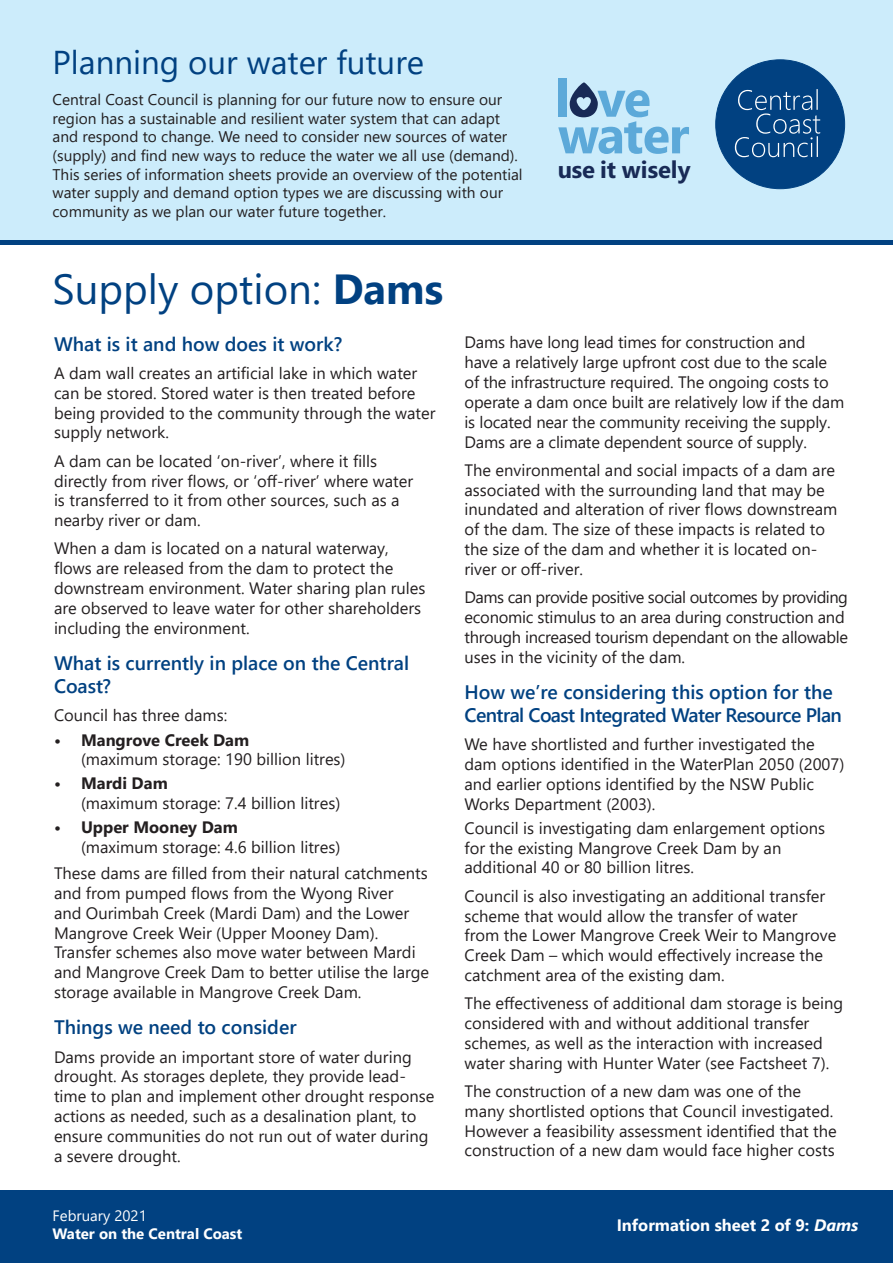
<style>
.page{position:relative;width:893px;height:1263px;background:#fff}
.page>*{position:absolute;margin:0;border:0;box-sizing:border-box;transform-origin:0 0}
.t1{font:42px "Segoe UI";color:#014181}
.t2{font:33px "Segoe UI";color:#014181}
.t3{font:700 23.85px "Segoe UI";color:#182a56}
.t4{font:600 19.5px/23.4px "Segoe UI";color:#014181}
.t5{font:600 19.5px/23.4px "Segoe UI";letter-spacing:-.03em;color:#014181}
.t6{font:16.5px/19.8px "Segoe UI";color:#231f20}
.t7{font:16.5px/19.8px "Segoe UI";letter-spacing:-.02em;color:#231f20}
.t8{font:700 16.5px "Segoe UI";color:#fff}
.t9{font:15.45px/18.6px "Segoe UI";color:#231f20}
.t10{font:700 15px "Segoe UI";color:#fff}
.t11{font:15px "Segoe UI";color:#fff}
.s1{font-weight:700}
.s2{font-style:italic}
</style>
<div class="page">
<div style="left:0;top:1191px;width:893px;height:72px;background:#014181"></div>
<div style="left:0;top:0;width:893px;height:244px;background:#ccecfb"></div>
<div style="left:716px;top:60px;width:129px;height:129px;background:#014181;border-radius:50%"></div>
<svg style="left:735px;top:89px;width:85px;height:68px"></svg>
<hr style="left:0;top:241px;width:893px;height:4px;background:#014181">
<div style="left:558px;top:78px;width:8px;height:39px;background:#5ca9d9"></div>
<svg style="left:558px;top:82px;width:131px;height:72px"></svg>
<p class="t2" style="left:52px;top:31px;width:373px">Planning our water future</p>
<p class="t9" style="left:52px;top:89px;width:472px">Central Coast Council is planning for our future now to ensure our region has a sustainable and resilient water system that can adapt and respond to change. We need to consider new sources of water (supply) and find new ways to reduce the water we all use (demand).<br>This series of information sheets provide an overview of the potential water supply and demand option types we are discussing with our community as we plan our water future together.</p>
<p class="t3" style="left:558px;top:152px;width:134px">use it wisely</p>
<p class="t1" style="left:52px;top:249px;width:392px">Supply option: <span class="s1">Dams</span></p>
<p class="t4" style="left:54px;top:330px;width:290px">What is it and how does it work?</p>
<p class="t6" style="left:54px;top:362px;width:383px">A dam wall creates an artificial lake in which water can be stored. Stored water is then treated before being provided to the community through the water supply network.</p>
<p class="t6" style="left:54px;top:449px;width:361px">A dam can be located ‘on-river’, where it fills directly from river flows, or ‘off-river’ where water is transferred to it from other sources, such as a nearby river or dam.</p>
<p class="t6" style="left:54px;top:537px;width:373px">When a dam is located on a natural waterway, flows are released from the dam to protect the downstream environment. Water sharing plan rules are observed to leave water for other shareholders including the environment.</p>
<p class="t4" style="left:54px;top:650px;width:357px">What is currently in place on the Central<br>Coast?</p>
<p class="t6" style="left:54px;top:704px;width:175px">Council has three dams:</p>
<p class="t6" style="left:81px;top:728px;width:266px;text-indent:-27px"><span class="s1">• Mangrove Creek Dam<br></span>(maximum storage: 190 billion litres)</p>
<p class="t6" style="left:81px;top:772px;width:261px;text-indent:-27px"><span class="s1">• Mardi Dam<br></span>(maximum storage: 7.4 billion litres)</p>
<p class="t6" style="left:81px;top:816px;width:261px;text-indent:-27px"><span class="s1">• Upper Mooney Dam<br></span>(maximum storage: 4.6 billion litres)</p>
<p class="t6" style="left:54px;top:862px;width:377px">These dams are filled from their natural catchments and from pumped flows from the Wyong River<br>and Ourimbah Creek (Mardi Dam) and the Lower Mangrove Creek Weir (Upper Mooney Dam).<br>Transfer schemes also move water between Mardi and Mangrove Creek Dam to better utilise the large storage available in Mangrove Creek Dam.</p>
<p class="t4" style="left:54px;top:1014px;width:244px">Things we need to consider</p>
<p class="t6" style="left:54px;top:1045px;width:382px">Dams provide an important store of water during drought. As storages deplete, they provide lead&shy;time to plan and implement other drought response actions as needed, such as a desalination plant, to ensure communities do not run out of water during a severe drought.</p>
<p class="t11" style="left:53px;top:1201px;width:96px">February 2021</p>
<p class="t10" style="left:53px;top:1219px;width:191px">Water on the Central Coast</p>
<p class="t6" style="left:464px;top:331px;width:381px">Dams have long lead times for construction and<br>have a relatively large upfront cost due to the scale of the infrastructure required. The ongoing costs to operate a dam once built are relatively low if the dam is located near the community receiving the supply.<br>Dams are a climate dependent source of supply.</p>
<p class="t6" style="left:464px;top:459px;width:374px">The environmental and social impacts of a dam are associated with the surrounding land that may be inundated and alteration of river flows downstream of the dam. The size of these impacts is related to the size of the dam and whether it is located on&shy;river or off-river.</p>
<p class="t7" style="left:464px;top:586px;width:385px">Dams can provide positive social outcomes by providing economic stimulus to an area during construction and through increased tourism dependant on the allowable uses in the vicinity of the dam.</p>
<p class="t5" style="left:464px;top:678px;width:379px">How we’re considering this option for the<br>Central Coast Integrated Water Resource Plan</p>
<p class="t6" style="left:464px;top:733px;width:381px">We have shortlisted and further investigated the dam options identified in the WaterPlan 2050 (2007) and earlier options identified by the NSW Public Works Department (2003).</p>
<p class="t6" style="left:464px;top:817px;width:362px">Council is investigating dam enlargement options for the existing Mangrove Creek Dam by an additional 40 or 80 billion litres.</p>
<p class="t6" style="left:464px;top:884px;width:373px">Council is also investigating an additional transfer scheme that would allow the transfer of water<br>from the Lower Mangrove Creek Weir to Mangrove Creek Dam – which would effectively increase the catchment area of the existing dam.</p>
<p class="t6" style="left:464px;top:992px;width:380px">The effectiveness of additional dam storage is being considered with and without additional transfer schemes, as well as the interaction with increased water sharing with Hunter Water (see Factsheet 7).</p>
<p class="t6" style="left:464px;top:1080px;width:374px">The construction of a new dam was one of the many shortlisted options that Council investigated.<br>However a feasibility assessment identified that the construction of a new dam would face higher costs</p>
<p class="t8" style="left:617px;top:1210px;width:243px">Information sheet 2 of 9: <span class="s2">Dams</span></p>
</div>
